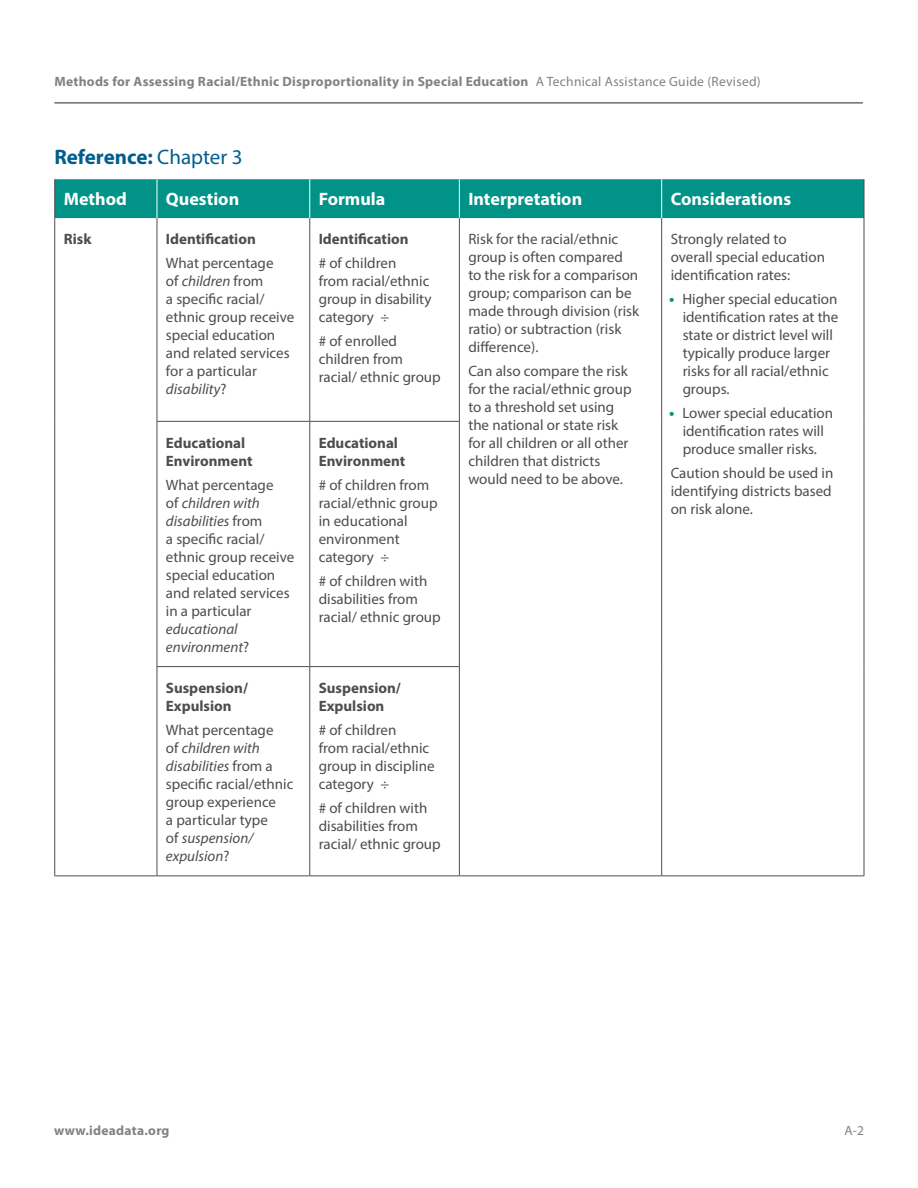
<style>
.page{position:relative;width:918px;height:1188px;background:#fff}
.page>*{position:absolute;margin:0;border:0;box-sizing:border-box;transform-origin:0 0}
.t1{font:700 21px "Myriad Pro";color:#005e8c}
.Exhibit_titles{font:700 18px "Myriad Pro";color:#fff}
.Exhibit_Table_text{font:15px/18px "Myriad Pro";color:#4d4d4f}
.Exhibit_Table_text-2{font:700 15px/18px "Myriad Pro";color:#4d4d4f}
.t2{font:700 13.5px "Myriad Pro";letter-spacing:.02em;color:#808285}
.t3{font:13.5px "Myriad Pro";color:#808285}
.s1{font-weight:400}
.s2{font-style:italic}
.s3{font-weight:700;font-size:15.75px;color:#019387}
</style>
<div class="page">
<hr style="left:54px;top:103px;width:809px;height:1px;background:#231f20">
<div style="left:55px;top:179px;width:809px;height:39px;background:#019387"></div>
<hr style="left:54px;top:218px;width:1px;height:203px;background:#4d4d4f">
<hr style="left:157px;top:218px;width:1px;height:203px;background:#4d4d4f">
<hr style="left:309px;top:218px;width:1px;height:203px;background:#4d4d4f">
<hr style="left:459px;top:218px;width:1px;height:203px;background:#4d4d4f">
<hr style="left:661px;top:218px;width:1px;height:203px;background:#4d4d4f">
<hr style="left:864px;top:218px;width:1px;height:203px;background:#4d4d4f">
<hr style="left:54px;top:421px;width:1px;height:246px;background:#4d4d4f">
<hr style="left:157px;top:421px;width:153px;height:1px;background:#4d4d4f">
<hr style="left:157px;top:422px;width:1px;height:244px;background:#4d4d4f">
<hr style="left:310px;top:421px;width:150px;height:1px;background:#4d4d4f">
<hr style="left:309px;top:422px;width:1px;height:244px;background:#4d4d4f">
<hr style="left:459px;top:422px;width:1px;height:244px;background:#4d4d4f">
<hr style="left:661px;top:421px;width:1px;height:246px;background:#4d4d4f">
<hr style="left:864px;top:421px;width:1px;height:246px;background:#4d4d4f">
<hr style="left:54px;top:667px;width:1px;height:208px;background:#4d4d4f">
<hr style="left:157px;top:666px;width:153px;height:1px;background:#4d4d4f">
<hr style="left:157px;top:667px;width:1px;height:208px;background:#4d4d4f">
<hr style="left:310px;top:666px;width:150px;height:1px;background:#4d4d4f">
<hr style="left:309px;top:667px;width:1px;height:208px;background:#4d4d4f">
<hr style="left:459px;top:667px;width:1px;height:208px;background:#4d4d4f">
<hr style="left:661px;top:667px;width:1px;height:208px;background:#4d4d4f">
<hr style="left:864px;top:667px;width:1px;height:208px;background:#4d4d4f">
<hr style="left:54px;top:875px;width:103px;height:1px;background:#4d4d4f">
<hr style="left:157px;top:875px;width:153px;height:1px;background:#4d4d4f">
<hr style="left:310px;top:875px;width:149px;height:1px;background:#4d4d4f">
<hr style="left:459px;top:875px;width:203px;height:1px;background:#4d4d4f">
<hr style="left:662px;top:875px;width:202px;height:1px;background:#4d4d4f">
<hr style="left:54px;top:179px;width:1px;height:39px;background:#4d4d4f">
<hr style="left:864px;top:179px;width:1px;height:39px;background:#4d4d4f">
<hr style="left:157px;top:179px;width:1px;height:39px;background:#fff">
<hr style="left:309px;top:179px;width:1px;height:39px;background:#fff">
<hr style="left:459px;top:179px;width:1px;height:39px;background:#fff">
<hr style="left:661px;top:179px;width:1px;height:39px;background:#fff">
<p class="t2" style="left:54px;top:72px;width:708px">Methods for Assessing Racial/Ethnic Disproportionality in Special Education <span class="s1">A Technical Assistance Guide (Revised)</span></p>
<p class="t1" style="left:54px;top:143px;width:190px">Reference: <span class="s1">Chapter 3</span></p>
<p class="Exhibit_titles" style="left:64px;top:188px;width:65px">Method</p>
<p class="Exhibit_titles" style="left:166px;top:188px;width:75px">Question</p>
<p class="Exhibit_titles" style="left:319px;top:188px;width:68px">Formula</p>
<p class="Exhibit_titles" style="left:468px;top:188px;width:115px">Interpretation</p>
<p class="Exhibit_titles" style="left:671px;top:188px;width:122px">Considerations</p>
<p class="Exhibit_Table_text-2" style="left:64px;top:230px;width:29px">Risk</p>
<p class="Exhibit_Table_text-2" style="left:166px;top:230px;width:91px">Identification</p>
<p class="Exhibit_Table_text" style="left:166px;top:254px;width:130px">What percentage<br>of <span class="s2">children</span> from<br>a specific racial/ ethnic group receive special education and related services for a particular <span class="s2">disability</span>?</p>
<p class="Exhibit_Table_text-2" style="left:319px;top:230px;width:91px">Identification</p>
<p class="Exhibit_Table_text" style="left:319px;top:254px;width:114px"># of children<br>from racial/ethnic group in disability category ÷</p>
<p class="Exhibit_Table_text" style="left:319px;top:332px;width:124px"># of enrolled children from racial/ ethnic group</p>
<p class="Exhibit_Table_text" style="left:468px;top:230px;width:172px">Risk for the racial/ethnic group is often compared to the risk for a comparison group; comparison can be made through division (risk ratio) or subtraction (risk difference).</p>
<p class="Exhibit_Table_text" style="left:468px;top:362px;width:165px">Can also compare the risk for the racial/ethnic group to a threshold set using the national or state risk for all children or all other children that districts would need to be above.</p>
<p class="Exhibit_Table_text" style="left:671px;top:230px;width:156px">Strongly related to overall special education identification rates:</p>
<p class="Exhibit_Table_text" style="left:683px;top:290px;width:157px;text-indent:-13px"><span class="s3">•</span> Higher special education identification rates at the state or district level will typically produce larger risks for all racial/ethnic groups.</p>
<p class="Exhibit_Table_text" style="left:669px;top:404px;width:166px;text-align:center"><span class="s3">•</span> Lower special education identification rates will produce smaller risks.</p>
<p class="Exhibit_Table_text" style="left:671px;top:464px;width:164px;text-align:justify">Caution should be used in identifying districts based on risk alone.</p>
<p class="Exhibit_Table_text-2" style="left:319px;top:433px;width:88px">Educational<br>Environment</p>
<p class="Exhibit_Table_text" style="left:319px;top:475px;width:120px"># of children from racial/ethnic group in educational environment category ÷</p>
<p class="Exhibit_Table_text" style="left:319px;top:571px;width:124px"># of children with disabilities from racial/ ethnic group</p>
<p class="Exhibit_Table_text-2" style="left:166px;top:433px;width:88px">Educational<br>Environment</p>
<p class="Exhibit_Table_text" style="left:166px;top:475px;width:130px">What percentage<br>of <span class="s2">children with disabilities</span> from<br>a specific racial/ ethnic group receive special education and related services in a particular <span class="s2">educational environment</span>?</p>
<p class="Exhibit_Table_text-2" style="left:166px;top:678px;width:84px">Suspension/<br>Expulsion</p>
<p class="Exhibit_Table_text" style="left:166px;top:721px;width:129px">What percentage<br>of <span class="s2">children with disabilities</span> from a specific racial/ethnic group experience<br>a particular type<br>of <span class="s2">suspension/ expulsion</span>?</p>
<p class="Exhibit_Table_text-2" style="left:319px;top:678px;width:84px">Suspension/<br>Expulsion</p>
<p class="Exhibit_Table_text" style="left:319px;top:721px;width:117px"># of children<br>from racial/ethnic group in discipline category ÷</p>
<p class="Exhibit_Table_text" style="left:319px;top:799px;width:124px"># of children with disabilities from racial/ ethnic group</p>
<p class="t2" style="left:54px;top:1121px;width:117px">www.ideadata.org</p>
<p class="t3" style="left:844px;top:1122px;width:21px">A-2</p>
</div>
